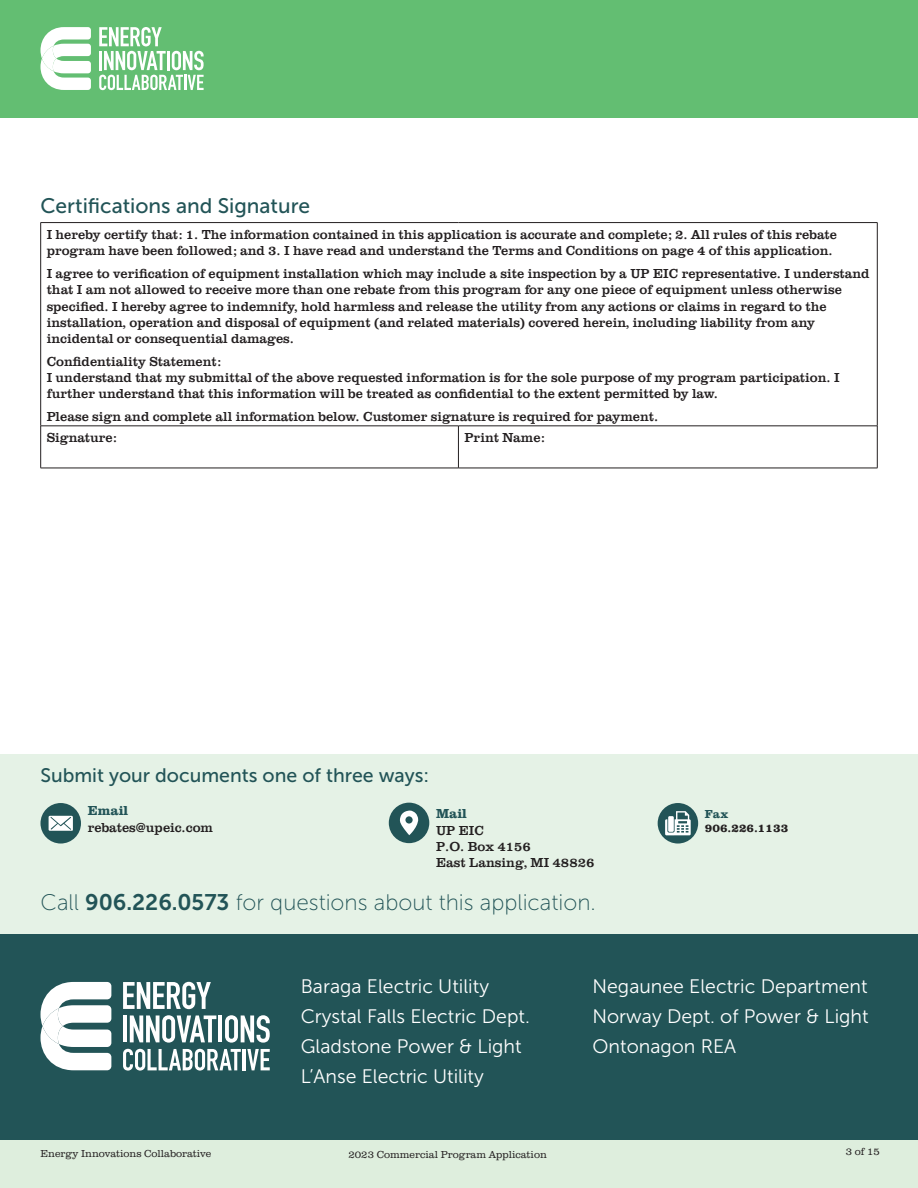
<style>
.page{position:relative;width:918px;height:1188px;background:#fff}
.page>*{position:absolute;margin:0;border:0;box-sizing:border-box;transform-origin:0 0}
.t1{font:22.5px "Museo Sans 100";color:#225457}
.First_Page_Content_b{font:21px "Museo Sans 500";color:#225457}
.Cover_page_bullets{font:19.5px "Museo Sans 300";color:#fff}
.t2{font:19.5px "Museo Sans 500";color:#225457}
.t3{font:13.5px/16.2px "Clarendon URW";color:#231f20}
.t4{font:700 13.5px "Clarendon URW";color:#225457}
.t5{font:700 12px "Clarendon URW";color:#231f20}
.t6{font:700 12px "Clarendon URW";color:#225457}
.t7{font:300 10.5px "Clarendon URW";color:#231f20}
.s1{font-weight:700;color:#225457}
.s2{font-family:"Museo Sans 700"}
</style>
<div class="page">
<div style="left:0;top:1139px;width:918px;height:49px;background:#deeedd"></div>
<div style="left:0;top:0;width:918px;height:118px;background:#63be72"></div>
<svg style="left:99px;top:27px;width:105px;height:63px"></svg>
<svg style="left:40px;top:27px;width:51px;height:63px"></svg>
<hr style="left:40px;top:222px;width:418px;height:1px;background:#231f20">
<hr style="left:40px;top:223px;width:1px;height:203px;background:#231f20">
<hr style="left:458px;top:222px;width:419px;height:1px;background:#231f20">
<hr style="left:877px;top:223px;width:1px;height:203px;background:#231f20">
<hr style="left:40px;top:426px;width:418px;height:1px;background:#231f20">
<hr style="left:40px;top:426px;width:1px;height:42px;background:#231f20">
<hr style="left:458px;top:426px;width:419px;height:1px;background:#231f20">
<hr style="left:458px;top:426px;width:1px;height:42px;background:#231f20">
<hr style="left:877px;top:426px;width:1px;height:42px;background:#231f20">
<hr style="left:40px;top:468px;width:418px;height:1px;background:#231f20">
<hr style="left:458px;top:468px;width:419px;height:1px;background:#231f20">
<div style="left:0;top:754px;width:918px;height:181px;background:#e5f2e6"></div>
<div style="left:0;top:934px;width:918px;height:205px;background:#225457"></div>
<svg style="left:123px;top:982px;width:88px;height:27px"></svg>
<hr style="left:123px;top:1015px;width:4px;height:27px;background:#fff">
<svg style="left:130px;top:1015px;width:86px;height:28px"></svg>
<hr style="left:218px;top:1015px;width:4px;height:27px;background:#fff">
<svg style="left:225px;top:1015px;width:45px;height:28px"></svg>
<svg style="left:123px;top:1049px;width:118px;height:22px"></svg>
<hr style="left:242px;top:1049px;width:4px;height:21px;background:#fff">
<svg style="left:247px;top:1049px;width:23px;height:21px"></svg>
<svg style="left:41px;top:982px;width:70px;height:88px"></svg>
<div style="left:389px;top:803px;width:40px;height:40px;background:#225457;border-radius:50%"></div>
<svg style="left:400px;top:810px;width:18px;height:25px"></svg>
<div style="left:40px;top:803px;width:41px;height:41px;background:#225457;border-radius:50%"></div>
<svg style="left:49px;top:816px;width:24px;height:15px"></svg>
<div style="left:658px;top:803px;width:40px;height:41px;background:#225457;border-radius:50%"></div>
<svg style="left:665px;top:811px;width:26px;height:24px"></svg>
<p class="First_Page_Content_b" style="left:40px;top:195px;width:271px">Certifications and Signature</p>
<p class="t3" style="left:47px;top:226px;width:792px">I hereby certify that: 1. The information contained in this application is accurate and complete; 2. All rules of this rebate program have been followed; and 3. I have read and understand the Terms and Conditions on page 4 of this application.</p>
<p class="t3" style="left:47px;top:265px;width:824px">I agree to verification of equipment installation which may include a site inspection by a UP EIC representative. I understand that I am not allowed to receive more than one rebate from this program for any one piece of equipment unless otherwise specified. I hereby agree to indemnify, hold harmless and release the utility from any actions or claims in regard to the installation, operation and disposal of equipment (and related materials) covered herein, including liability from any incidental or consequential damages.</p>
<p class="t3" style="left:47px;top:352px;width:794px">Confidentiality Statement:<br>I understand that my submittal of the above requested information is for the sole purpose of my program participation. I further understand that this information will be treated as confidential to the extent permitted by law.</p>
<p class="t3" style="left:47px;top:408px;width:613px">Please sign and complete all information below. Customer signature is required for payment.</p>
<p class="t3" style="left:47px;top:429px;width:72px">Signature:</p>
<p class="t3" style="left:464px;top:429px;width:82px">Print Name:</p>
<p class="t2" style="left:40px;top:765px;width:390px">Submit your documents one of three ways:</p>
<p class="t4" style="left:88px;top:801px;width:42px">Email</p>
<p class="t3" style="left:88px;top:818px;width:127px">rebates@upeic.com</p>
<p class="t3" style="left:436px;top:805px;width:160px"><span class="s1">Mail<br></span>UP EIC<br>P.O. Box 4156<br>East Lansing, MI 48826</p>
<p class="t1" style="left:40px;top:891px;width:557px">Call <span class="s2">906.226.0573</span> for questions about this application.</p>
<p class="t6" style="left:705px;top:805px;width:25px">Fax</p>
<p class="t5" style="left:705px;top:819px;width:85px">906.226.1133</p>
<p class="Cover_page_bullets" style="left:301px;top:975px;width:190px">Baraga Electric Utility</p>
<p class="Cover_page_bullets" style="left:301px;top:1006px;width:231px">Crystal Falls Electric Dept.</p>
<p class="Cover_page_bullets" style="left:301px;top:1036px;width:222px">Gladstone Power &amp; Light</p>
<p class="Cover_page_bullets" style="left:301px;top:1066px;width:185px">L’Anse Electric Utility</p>
<p class="Cover_page_bullets" style="left:593px;top:975px;width:277px">Negaunee Electric Department</p>
<p class="Cover_page_bullets" style="left:593px;top:1006px;width:278px">Norway Dept. of Power &amp; Light</p>
<p class="Cover_page_bullets" style="left:593px;top:1036px;width:145px">Ontonagon REA</p>
<p class="t7" style="left:40px;top:1146px;width:172px">Energy Innovations Collaborative</p>
<p class="t7" style="left:348px;top:1147px;width:200px">2023 Commercial Program Application</p>
<p class="t7" style="left:846px;top:1144px;width:36px">3 of 15</p>
</div>
